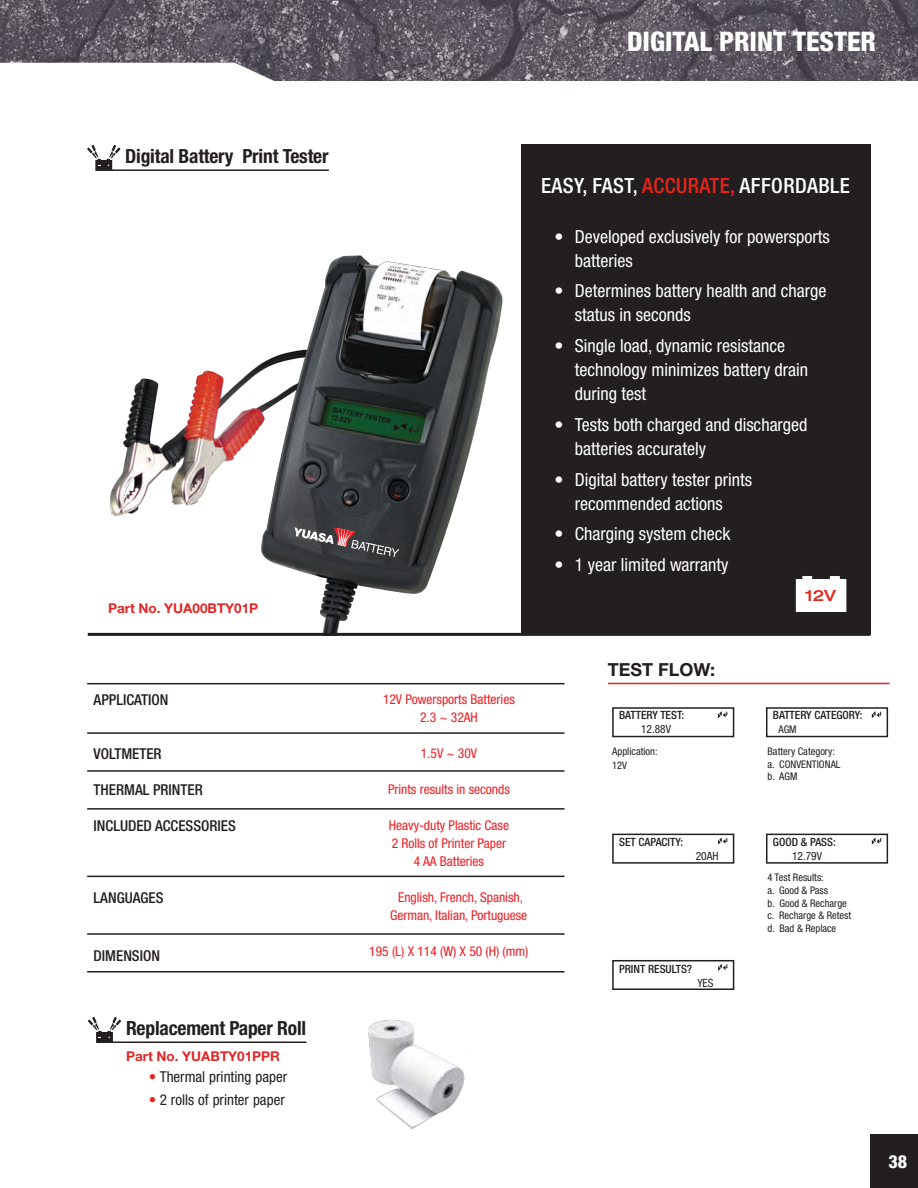
<style>
.page{position:relative;width:918px;height:1188px;background:#fff}
.page>*{position:absolute;margin:0;border:0;box-sizing:border-box;transform-origin:0 0}
.t1{font:800 condensed 27px "Helvetica Neue LT Std";color:#fff}
.t2{font:500 condensed 21px "Helvetica Neue LT Std";letter-spacing:.02em;color:#fff}
.Accessories_Heading{font:700 condensed 19.5px "Helvetica Neue LT Std";letter-spacing:-.01em;color:#231f20}
.t3{font:condensed 18px/24px "Helvetica Neue LT Std";color:#fff}
.t4{font:700 18px "Helvetica Neue LT Std";color:#231f20}
.t5{font:800 condensed 18px "Helvetica Neue LT Std";color:#fff}
.t6{font:500 expanded 15.45px "Helvetica Neue LT Std";color:#e72419}
.t7{font:500 condensed 15px "Helvetica Neue LT Std";color:#231f20}
.t8{font:condensed 15px "Helvetica Neue LT Std";color:#231f20}
.t9{font:condensed 13.5px "Helvetica Neue LT Std";color:#ee1d23}
.Accessories_Part_Num{font:700 13.5px "Helvetica Neue LT Std";color:#e32525}
.t10{font:500 condensed 11.4px "Helvetica Neue LT Std";color:#231f20}
.t11{font:condensed 11.4px "Helvetica Neue LT Std";color:#231f20}
.t12{font:condensed 10.5px "Helvetica Neue LT Std";color:#231f20}
.s1{color:#e32525}
.s2{color:#e72419}
.s3{color:#ee1d23}
</style>
<div class="page">
<hr style="left:112px;top:169px;width:217px;height:2px;background:#231f20">
<svg style="left:87px;top:145px;width:33px;height:26px"></svg>
<img style="left:111px;top:255px;width:396px;height:378px">
<svg style="left:294px;top:527px;width:105px;height:30px;background:#5c5456"></svg>
<img style="left:368px;top:1019px;width:104px;height:110px">
<hr style="left:112px;top:1042px;width:194px;height:1px;background:#231f20">
<svg style="left:88px;top:1017px;width:33px;height:26px"></svg>
<hr style="left:88px;top:633px;width:782px;height:3px;background:#231f20">
<div style="left:521px;top:144px;width:349px;height:491px;background:#231f20"></div>
<img style="left:795px;top:576px;width:52px;height:36px">
<hr style="left:87px;top:732px;width:478px;height:2px;background:#231f20">
<hr style="left:87px;top:770px;width:478px;height:2px;background:#231f20">
<hr style="left:87px;top:808px;width:478px;height:2px;background:#231f20">
<hr style="left:87px;top:876px;width:478px;height:1px;background:#231f20">
<hr style="left:87px;top:933px;width:478px;height:2px;background:#231f20">
<hr style="left:87px;top:971px;width:478px;height:2px;background:#231f20">
<hr style="left:87px;top:683px;width:478px;height:1px;background:#231f20">
<hr style="left:608px;top:683px;width:282px;height:1px;background:#e72419">
<div style="left:766px;top:707px;width:122px;height:30px;border:2px solid #231f20"></div>
<svg style="left:872px;top:711px;width:9px;height:7px"></svg>
<div style="left:612px;top:707px;width:122px;height:30px;border:2px solid #231f20"></div>
<svg style="left:718px;top:711px;width:10px;height:7px"></svg>
<div style="left:612px;top:834px;width:122px;height:30px;border:2px solid #231f20"></div>
<svg style="left:718px;top:837px;width:10px;height:8px"></svg>
<div style="left:766px;top:834px;width:122px;height:30px;border:2px solid #231f20"></div>
<svg style="left:872px;top:837px;width:9px;height:8px"></svg>
<div style="left:612px;top:960px;width:122px;height:30px;border:2px solid #231f20"></div>
<svg style="left:718px;top:964px;width:10px;height:7px"></svg>
<img style="left:0;top:0;width:918px;height:81px">
<div style="left:871px;top:1134px;width:47px;height:54px;background:#231f20"></div>
<p class="Accessories_Heading" style="left:125px;top:144px;width:205px">Digital Battery Print Tester</p>
<p class="Accessories_Part_Num" style="left:108px;top:600px;width:152px">Part No. YUA00BTY01P</p>
<p class="t7" style="left:94px;top:691px;width:76px">APPLICATION</p>
<p class="t7" style="left:94px;top:745px;width:70px">VOLTMETER</p>
<p class="t7" style="left:94px;top:781px;width:111px">THERMAL PRINTER</p>
<p class="t7" style="left:94px;top:817px;width:144px">INCLUDED ACCESSORIES</p>
<p class="t7" style="left:94px;top:889px;width:72px">LANGUAGES</p>
<p class="t7" style="left:94px;top:946px;width:68px">DIMENSION</p>
<p class="Accessories_Heading" style="left:126px;top:1016px;width:182px">Replacement Paper Roll</p>
<p class="Accessories_Part_Num" style="left:126px;top:1048px;width:156px">Part No. YUABTY01PPR</p>
<p class="t8" style="left:149px;top:1068px;width:140px"><span class="s1">•</span> Thermal printing paper</p>
<p class="t8" style="left:149px;top:1091px;width:137px"><span class="s1">•</span> 2 rolls of printer paper</p>
<h1 class="t1" style="left:627px;top:24px;width:181px">DIGITAL PRINT TESTER</h1>
<p class="t2" style="left:541px;top:173px;width:310px">EASY, FAST, <span class="s2">ACCURATE</span><span class="s3">,</span> AFFORDABLE</p>
<p class="t3" style="left:575px;top:224px;width:256px;text-indent:-20px">• Developed exclusively for powersports batteries</p>
<p class="t3" style="left:575px;top:279px;width:253px;text-indent:-20px">• Determines battery health and charge status in seconds</p>
<p class="t3" style="left:575px;top:334px;width:235px;text-indent:-20px">• Single load, dynamic resistance technology minimizes battery drain during test</p>
<p class="t3" style="left:575px;top:412px;width:234px;text-indent:-20px">• Tests both charged and discharged batteries accurately</p>
<p class="t3" style="left:555px;top:467px;width:199px;text-align:center">• Digital battery tester prints recommended actions</p>
<p class="t3" style="left:555px;top:522px;width:177px">• Charging system check</p>
<p class="t3" style="left:555px;top:553px;width:176px">• 1 year limited warranty</p>
<p class="t6" style="left:805px;top:586px;width:32px">12V</p>
<p class="t9" style="left:383px;top:691px;width:133px">12V Powersports Batteries</p>
<p class="t9" style="left:420px;top:709px;width:59px">2.3 ~ 32AH</p>
<p class="t9" style="left:421px;top:745px;width:58px">1.5V ~ 30V</p>
<p class="t9" style="left:388px;top:781px;width:123px">Prints results in seconds</p>
<p class="t9" style="left:389px;top:817px;width:122px">Heavy-duty Plastic Case</p>
<p class="t9" style="left:392px;top:835px;width:116px">2 Rolls of Printer Paper</p>
<p class="t9" style="left:414px;top:853px;width:72px">4 AA Batteries</p>
<p class="t9" style="left:398px;top:889px;width:126px">English, French, Spanish,</p>
<p class="t9" style="left:390px;top:907px;width:139px">German, Italian, Portuguese</p>
<p class="t9" style="left:369px;top:943px;width:161px">195 (L) X 114 (W) X 50 (H) (mm)</p>
<p class="t4" style="left:608px;top:658px;width:109px">TEST FLOW:</p>
<p class="t10" style="left:619px;top:709px;width:67px">BATTERY TEST:</p>
<p class="t11" style="left:641px;top:723px;width:31px">12.88V</p>
<p class="t12" style="left:612px;top:745px;width:47px">Application:</p>
<p class="t12" style="left:612px;top:759px;width:16px">12V</p>
<p class="t10" style="left:619px;top:835px;width:65px">SET CAPACITY:</p>
<p class="t11" style="left:696px;top:849px;width:24px">20AH</p>
<p class="t10" style="left:619px;top:962px;width:75px">PRINT RESULTS?</p>
<p class="t11" style="left:697px;top:976px;width:18px">YES</p>
<p class="t10" style="left:773px;top:709px;width:91px">BATTERY CATEGORY:</p>
<p class="t12" style="left:778px;top:723px;width:20px">AGM</p>
<p class="t12" style="left:767px;top:745px;width:69px">Battery Category:</p>
<p class="t12" style="left:767px;top:758px;width:75px">a. CONVENTIONAL</p>
<p class="t12" style="left:767px;top:771px;width:31px">b. AGM</p>
<p class="t10" style="left:773px;top:835px;width:64px">GOOD &amp; PASS:</p>
<p class="t11" style="left:792px;top:849px;width:31px">12.79V</p>
<p class="t12" style="left:767px;top:872px;width:58px">4 Test Results:</p>
<p class="t12" style="left:767px;top:884px;width:62px">a. Good &amp; Pass</p>
<p class="t12" style="left:767px;top:897px;width:81px">b. Good &amp; Recharge</p>
<p class="t12" style="left:767px;top:909px;width:85px">c. Recharge &amp; Retest</p>
<p class="t12" style="left:767px;top:922px;width:70px">d. Bad &amp; Replace</p>
<p class="t5" style="left:888px;top:1150px;width:20px">38</p>
</div>
